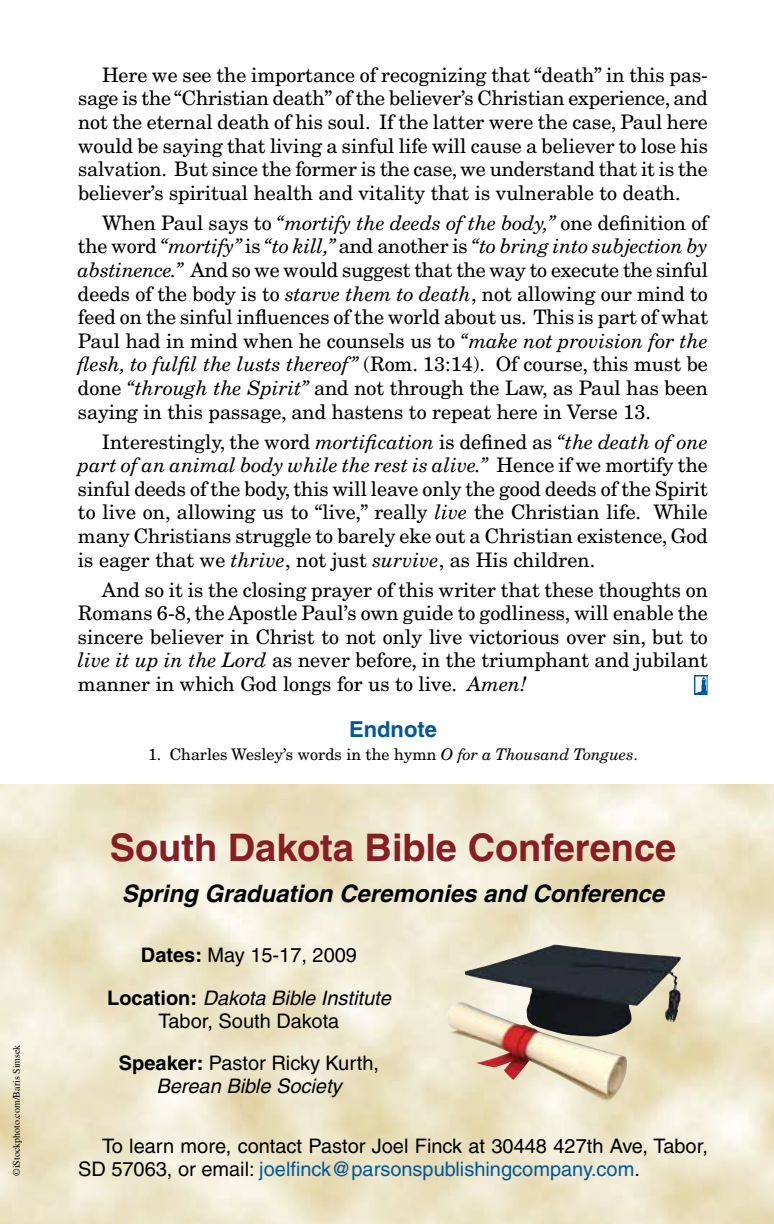
<style>
.page{position:relative;width:774px;height:1224px;background:#fff}
.page>*{position:absolute;margin:0;border:0;box-sizing:border-box;transform-origin:0 0}
.t1{font:700 38px "Helvetica";color:#881d24}
.t2{font:italic 700 24px "Helvetica";color:#000}
.t3{font:700 22px "Helvetica";color:#005899}
.t4{font:20px/23.6px "New Century Schlbk";color:#000;text-align:justify}
.t5{font:20px/41.4px "Helvetica";color:#000;text-align:center}
.t6{font:italic 20px/43.4px "Helvetica";color:#000;text-align:center}
.t7{font:20px "Helvetica";color:#005899}
.t8{font:18px "Helvetica";color:#000}
.t9{font:16px "New Century Schlbk";color:#000}
.t10{font:10px "Times";color:#000}
.s1{font-style:italic}
.s2{font-weight:700;font-style:normal}
.s3{font-style:normal}
.s4{font-weight:700}
.s5{color:#000}
</style>
<div class="page">
<img style="left:0;top:784px;width:774px;height:440px">
<svg style="left:694px;top:675px;width:14px;height:20px"></svg>
<img style="left:697px;top:678px;width:8px;height:14px">
<div style="left:695px;top:676px;width:12px;height:18px;border:1px solid #005899"></div>
<img style="left:465px;top:945px;width:210px;height:92px">
<p class="t10" style="left:11px;top:1176px;width:133px;rotate:-90deg">©iStockphoto.com/Baris Simsek</p>
<p class="t4" style="left:78px;top:63px;width:632px;text-indent:24px">Here we see the importance of recognizing that “death” in this pas&shy;sage is the “Christian death” of the believer’s Christian experience, and not the eternal death of his soul. If the latter were the case, Paul here would be saying that living a sinful life will cause a believer to lose his salvation. But since the former is the case, we understand that it is the believer’s spiritual health and vitality that is vulnerable to death.</p>
<p class="t4" style="left:78px;top:211px;width:632px;text-indent:24px">When Paul says to <span class="s1">“mortify the deeds of the body,”</span> one definition of the word <span class="s1">“mortify”</span> is <span class="s1">“to kill,”</span> and another is <span class="s1">“to bring into subjection by abstinence.”</span> And so we would suggest that the way to execute the sinful deeds of the body is to <span class="s1">starve them to death</span>, not allowing our mind to feed on the sinful influences of the world about us. This is part of what Paul had in mind when he counsels us to <span class="s1">“make not provision for the flesh, to fulfil the lusts thereof”</span> (Rom. 13:14). Of course, this must be done <span class="s1">“through the Spirit”</span> and not through the Law, as Paul has been saying in this passage, and hastens to repeat here in Verse 13.</p>
<p class="t4" style="left:78px;top:430px;width:632px;text-indent:24px">Interestingly, the word <span class="s1">mortification</span> is defined as <span class="s1">“the death of one part of an animal body while the rest is alive.”</span> Hence if we mortify the sinful deeds of the body, this will leave only the good deeds of the Spirit to live on, allowing us to “live,” really <span class="s1">live</span> the Christian life. While many Christians struggle to barely eke out a Christian existence, God is eager that we <span class="s1">thrive</span>, not just <span class="s1">survive</span>, as His children.</p>
<p class="t4" style="left:78px;top:578px;width:632px;text-indent:24px">And so it is the closing prayer of this writer that these thoughts on Romans 6-8, the Apostle Paul’s own guide to godliness, will enable the sincere believer in Christ to not only live victorious over sin, but to <span class="s1">live it up in the Lord</span> as never before, in the triumphant and jubilant manner in which God longs for us to live. <span class="s1">Amen!</span></p>
<p class="t3" style="left:349px;top:716px;width:89px">Endnote</p>
<p class="t9" style="left:148px;top:745px;width:491px">1. Charles Wesley’s words in the hymn <span class="s1">O for a Thousand Tongues</span>.</p>
<h1 class="t1" style="left:110px;top:825px;width:568px">South Dakota Bible Conference</h1>
<p class="t2" style="left:122px;top:879px;width:544px">Spring Graduation Ceremonies and Conference</p>
<p class="t6" style="left:107px;top:933px;width:285px"><span class="s2">Dates:</span> <span class="s3">May 15-17, 2009<br></span><span class="s2">Location:</span> Dakota Bible Institute</p>
<p class="t5" style="left:119px;top:1001px;width:262px">Tabor, South Dakota<br><span class="s4">Speaker:</span> Pastor Ricky Kurth,</p>
<p class="t6" style="left:156px;top:1064px;width:187px">Berean Bible Society</p>
<p class="t5" style="left:102px;top:1125px;width:607px">To learn more, contact Pastor Joel Finck at 30448 427th Ave, Tabor,</p>
<p class="t8" style="left:78px;top:1157px;width:83px">April 2009</p>
<p class="t7" style="left:78px;top:1157px;width:563px"><span class="s5">SD 57063, or email:</span> joelfinck@parsonspublishingcompany.com<span class="s5">.</span></p>
</div>
